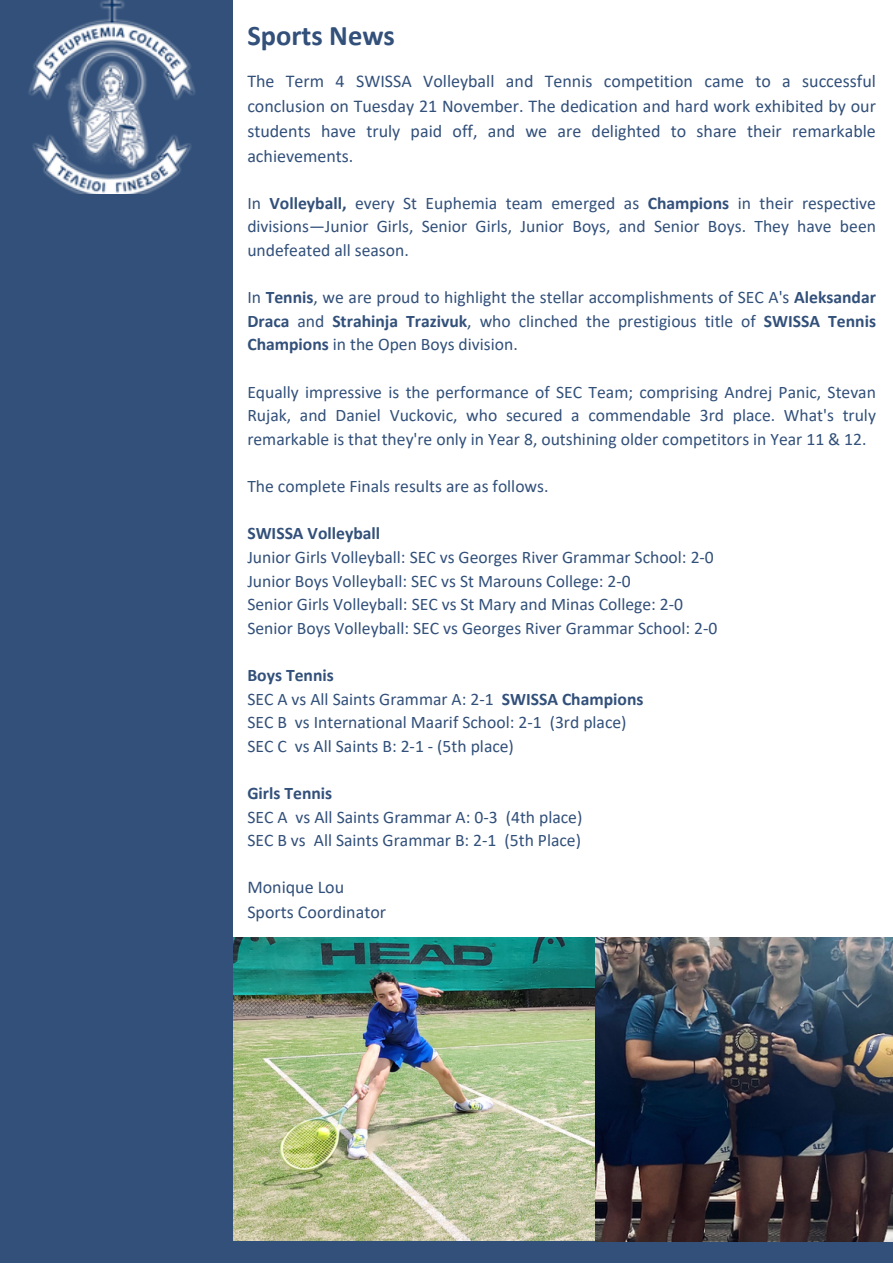
<style>
.page{position:relative;width:893px;height:1264px;background:#fff}
.page>*{position:absolute;margin:0;border:0;box-sizing:border-box;transform-origin:0 0}
.t1{font:700 28.5px "Calibri";color:#32507a}
.t2{font:18px/24.8px "Calibri";color:#32507a;text-align:justify}
.t3{font:17.55px/23.5px "Calibri";color:#32507a;text-align:justify}
.t4{font:700 17.55px "Calibri";color:#32507a}
.s1{font-weight:700}
</style>
<div class="page">
<div style="left:0;top:0;width:233px;height:1239px;background:#32507a"></div>
<div style="left:0;top:1239px;width:892px;height:23px;background:#32507a"></div>
<img style="left:28px;top:0;width:167px;height:193px">
<img style="left:234px;top:937px;width:361px;height:302px">
<img style="left:595px;top:937px;width:297px;height:304px">
<p class="t1" style="left:247px;top:24px;width:149px">Sports News</p>
<p class="t2" style="left:247px;top:70px;width:630px">The Term 4 SWISSA Volleyball and Tennis competition came to a successful conclusion on Tuesday 21 November. The dedication and hard work exhibited by our students have truly paid off, and we are delighted to share their remarkable achievements.</p>
<p class="t3" style="left:247px;top:193px;width:630px">In <span class="s1">Volleyball,</span> every St Euphemia team emerged as <span class="s1">Champions</span> in their respective divisions—Junior Girls, Senior Girls, Junior Boys, and Senior Boys. They have been undefeated all season.</p>
<p class="t3" style="left:247px;top:287px;width:630px">In <span class="s1">Tennis</span>, we are proud to highlight the stellar accomplishments of SEC A's <span class="s1">Aleksandar Draca</span> and <span class="s1">Strahinja Trazivuk</span>, who clinched the prestigious title of <span class="s1">SWISSA Tennis Champions</span> in the Open Boys division.</p>
<p class="t3" style="left:247px;top:381px;width:630px">Equally impressive is the performance of SEC Team; comprising Andrej Panic, Stevan Rujak, and Daniel Vuckovic, who secured a commendable 3rd place. What's truly remarkable is that they're only in Year 8, outshining older competitors in Year 11 &amp; 12.</p>
<p class="t3" style="left:247px;top:476px;width:303px">The complete Finals results are as follows.</p>
<p class="t4" style="left:247px;top:526px;width:134px">SWISSA Volleyball</p>
<p class="t3" style="left:247px;top:547px;width:468px">Junior Girls Volleyball: SEC vs Georges River Grammar School: 2-0</p>
<p class="t3" style="left:247px;top:570px;width:385px">Junior Boys Volleyball: SEC vs St Marouns College: 2-0</p>
<p class="t3" style="left:247px;top:594px;width:437px">Senior Girls Volleyball: SEC vs St Mary and Minas College: 2-0</p>
<p class="t3" style="left:247px;top:617px;width:471px">Senior Boys Volleyball: SEC vs Georges River Grammar School: 2-0</p>
<p class="t4" style="left:247px;top:668px;width:88px">Boys Tennis</p>
<p class="t3" style="left:247px;top:688px;width:397px">SEC A vs All Saints Grammar A: 2-1 <span class="s1">SWISSA Champions</span></p>
<p class="t3" style="left:247px;top:712px;width:381px">SEC B vs International Maarif School: 2-1 (3rd place)</p>
<p class="t3" style="left:247px;top:735px;width:268px">SEC C vs All Saints B: 2-1 - (5th place)</p>
<p class="t4" style="left:247px;top:786px;width:86px">Girls Tennis</p>
<p class="t3" style="left:247px;top:806px;width:336px">SEC A vs All Saints Grammar A: 0-3 (4th place)</p>
<p class="t3" style="left:247px;top:830px;width:335px">SEC B vs All Saints Grammar B: 2-1 (5th Place)</p>
<p class="t2" style="left:247px;top:876px;width:98px">Monique Lou</p>
<p class="t2" style="left:247px;top:900px;width:140px">Sports Coordinator</p>
</div>
